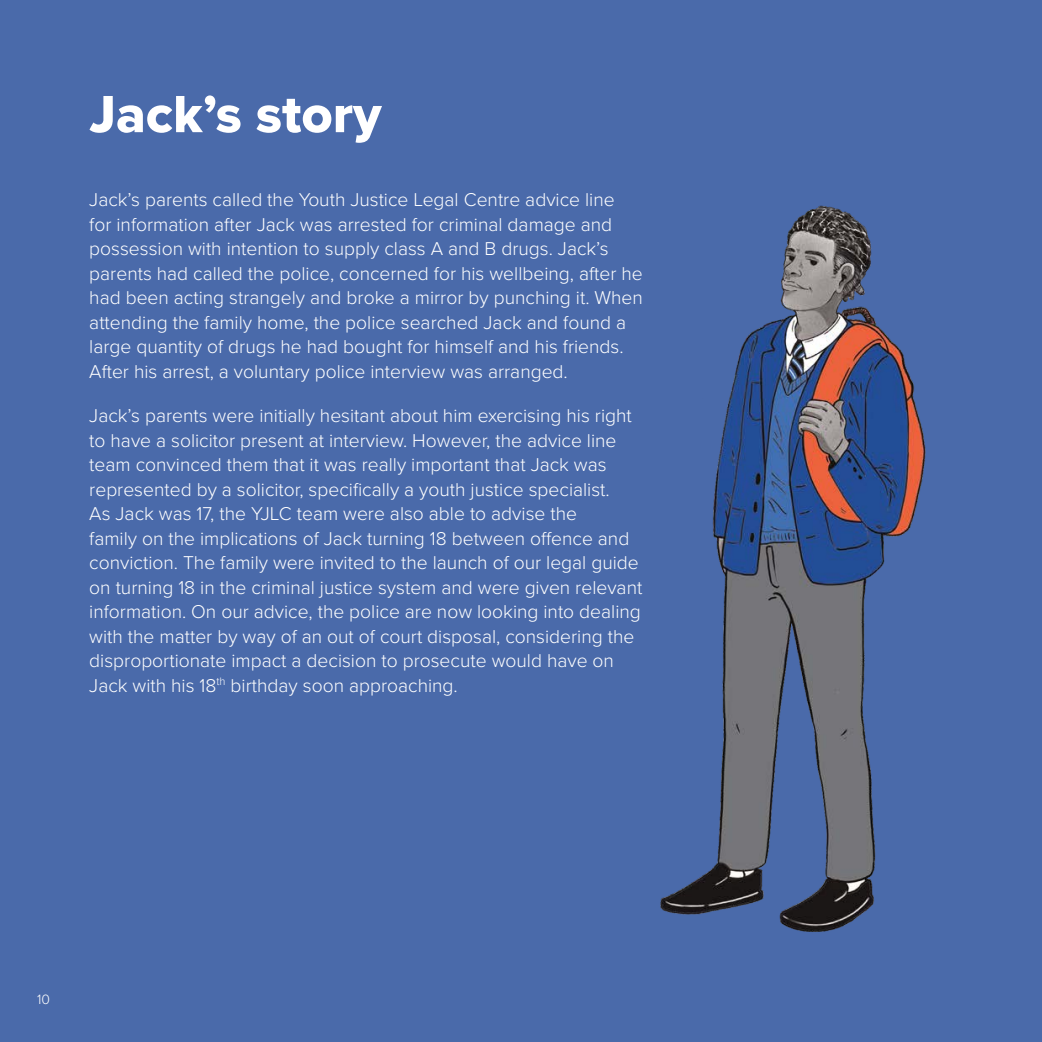
<style>
.page{position:relative;width:1042px;height:1042px;background:#4a6aaa}
.page>*{position:absolute;margin:0;border:0;box-sizing:border-box;transform-origin:0 0}
.t1{font:54.25px "Proxima Nova Extrabld";color:#fff}
.Body{font:300 19.25px/24.5px "Proxima Nova";color:#fff}
.Body-2{font:300 14px "Proxima Nova";color:#fff}
</style>
<div class="page">
<img style="left:660px;top:205px;width:266px;height:727px">
<h1 class="t1" style="left:89px;top:82px;width:294px">Jack’s story</h1>
<p class="Body" style="left:89px;top:188px;width:555px">Jack’s parents called the Youth Justice Legal Centre advice line<br>for information after Jack was arrested for criminal damage and possession with intention to supply class A and B drugs. Jack’s parents had called the police, concerned for his wellbeing, after he had been acting strangely and broke a mirror by punching it. When attending the family home, the police searched Jack and found a large quantity of drugs he had bought for himself and his friends.<br>After his arrest, a voluntary police interview was arranged.</p>
<p class="Body" style="left:89px;top:404px;width:554px">Jack’s parents were initially hesitant about him exercising his right to have a solicitor present at interview. However, the advice line team convinced them that it was really important that Jack was represented by a solicitor, specifically a youth justice specialist.<br>As Jack was 17, the YJLC team were also able to advise the<br>family on the implications of Jack turning 18 between offence and conviction. The family were invited to the launch of our legal guide on turning 18 in the criminal justice system and were given relevant information. On our advice, the police are now looking into dealing with the matter by way of an out of court disposal, considering the disproportionate impact a decision to prosecute would have on Jack with his 18<sup>th</sup> birthday soon approaching.</p>
<p class="Body-2" style="left:37px;top:990px;width:14px">10</p>
</div>
